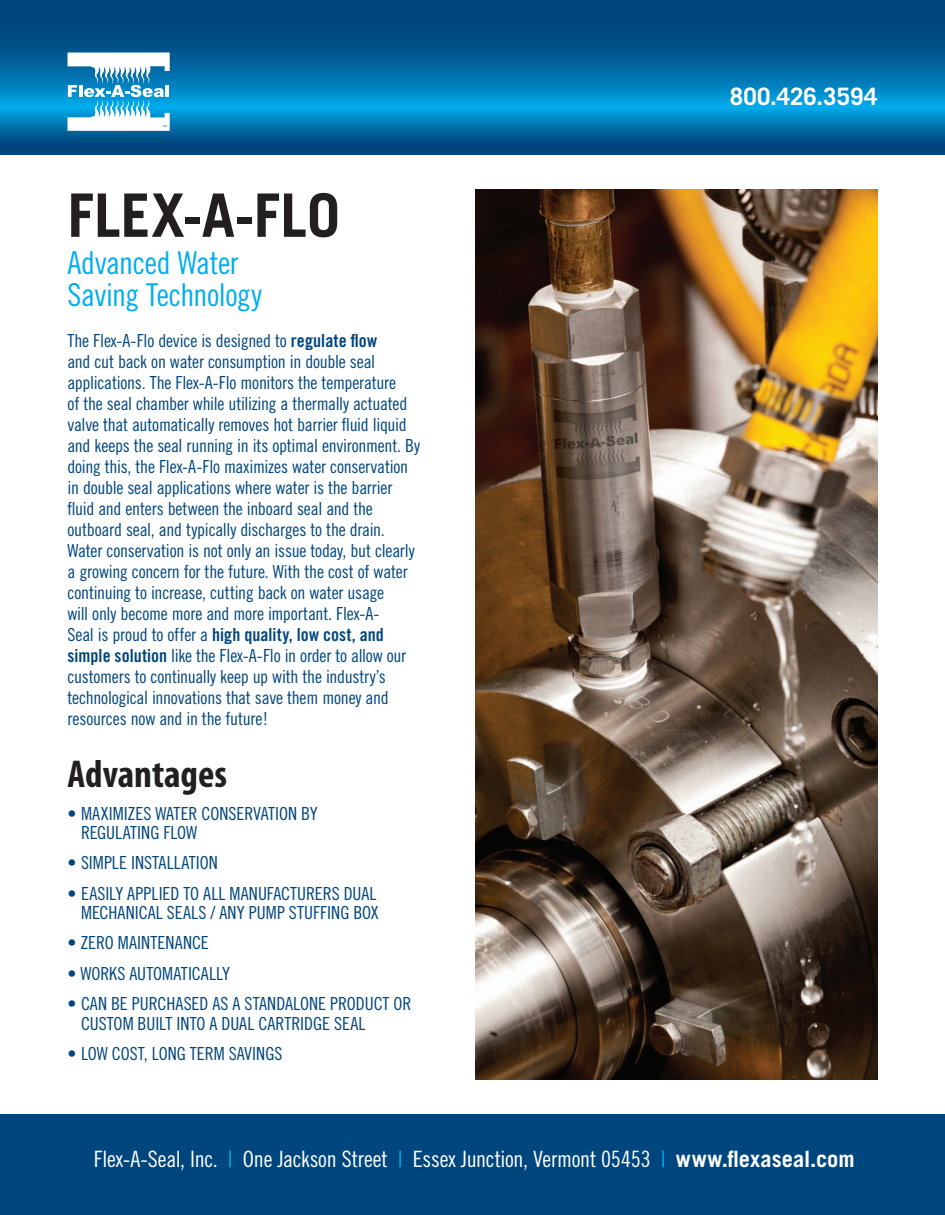
<style>
.page{position:relative;width:945px;height:1215px;background:#fff}
.page>*{position:absolute;margin:0;border:0;box-sizing:border-box;transform-origin:0 0}
.t1{font:700 60px "Trade Gothic";color:#231f20}
.t2{font:700 condensed 39px "Myriad Pro";color:#231f20}
.t3{font:31.5px/31.5px "Trade Gothic Cond Eighteen";letter-spacing:-.015em;color:#00aeef}
.t4{font:700 24px "Trade Gothic";letter-spacing:.01em;color:#fff}
.t5{font:22.5px "Trade Gothic Cond Eighteen";letter-spacing:-.01em;color:#fff}
.t6{font:18px/21px "Trade Gothic Cond Eighteen";letter-spacing:-.01em;color:#00467e}
.t7{font:18px "Trade Gothic Bold Cond Twenty";letter-spacing:.005em;color:#00467e}
.s1{font-family:"Trade Gothic Bold Cond Twenty"}
.s2{font-family:"Trade Gothic Cond Eighteen"}
.s3{color:#00aeef}
.s4{font-family:"Trade Gothic";font-weight:700}
</style>
<div class="page">
<div style="left:0;top:1114px;width:945px;height:101px;background:#00467e"></div>
<svg style="left:0;top:0;width:945px;height:154px;background:#00649e"></svg>
<svg style="left:68px;top:53px;width:102px;height:78px"></svg>
<img style="left:475px;top:189px;width:403px;height:891px">
<h1 class="t1" style="left:68px;top:179px;width:274px">FLEX-A-FLO</h1>
<h3 class="t3" style="left:68px;top:247px;width:196px">Advanced Water<br>Saving Technology</h3>
<p class="t6" style="left:68px;top:330px;width:354px">The Flex-A-Flo device is designed to <span class="s1">regulate flow<br></span>and cut back on water consumption in double seal applications. The Flex-A-Flo monitors the temperature<br>of the seal chamber while utilizing a thermally actuated valve that automatically removes hot barrier fluid liquid and keeps the seal running in its optimal environment. By doing this, the Flex-A-Flo maximizes water conservation in double seal applications where water is the barrier fluid and enters between the inboard seal and the outboard seal, and typically discharges to the drain.<br>Water conservation is not only an issue today, but clearly a growing concern for the future. With the cost of water continuing to increase, cutting back on water usage<br>will only become more and more important. Flex-A-</p>
<p class="t7" style="left:68px;top:624px;width:318px"><span class="s2">Seal is proud to offer a</span> high quality, low cost, and</p>
<p class="t6" style="left:68px;top:645px;width:340px"><span class="s1">simple solution</span> like the Flex-A-Flo in order to allow our customers to continually keep up with the industry’s technological innovations that save them money and resources now and in the future!</p>
<h2 class="t2" style="left:68px;top:749px;width:161px">Advantages</h2>
<p class="t6" style="left:81px;top:803px;width:238px;line-height:19.5px;text-indent:-14px">• MAXIMIZES WATER CONSERVATION BY<br>REGULATING FLOW</p>
<p class="t6" style="left:68px;top:852px;width:152px">• SIMPLE INSTALLATION</p>
<p class="t6" style="left:68px;top:883px;width:313px;line-height:19.5px;text-align:right">• EASILY APPLIED TO ALL MANUFACTURERS DUAL<br>MECHANICAL SEALS / ANY PUMP STUFFING BOX</p>
<p class="t6" style="left:68px;top:932px;width:143px">• ZERO MAINTENANCE</p>
<p class="t6" style="left:68px;top:963px;width:164px">• WORKS AUTOMATICALLY</p>
<p class="t6" style="left:81px;top:994px;width:332px;line-height:19.5px;text-indent:-14px">• CAN BE PURCHASED AS A STANDALONE PRODUCT OR<br>CUSTOM BUILT INTO A DUAL CARTRIDGE SEAL</p>
<p class="t6" style="left:68px;top:1043px;width:216px">• LOW COST, LONG TERM SAVINGS</p>
<h3 class="t4" style="left:730px;top:82px;width:149px">800.426.3594</h3>
<p class="t5" style="left:94px;top:1145px;width:762px">Flex-A-Seal, Inc. <span class="s3">|</span> One Jackson Street <span class="s3">|</span> Essex Junction, Vermont 05453 <span class="s3">|</span> <span class="s4">www.flexaseal.com</span></p>
</div>
